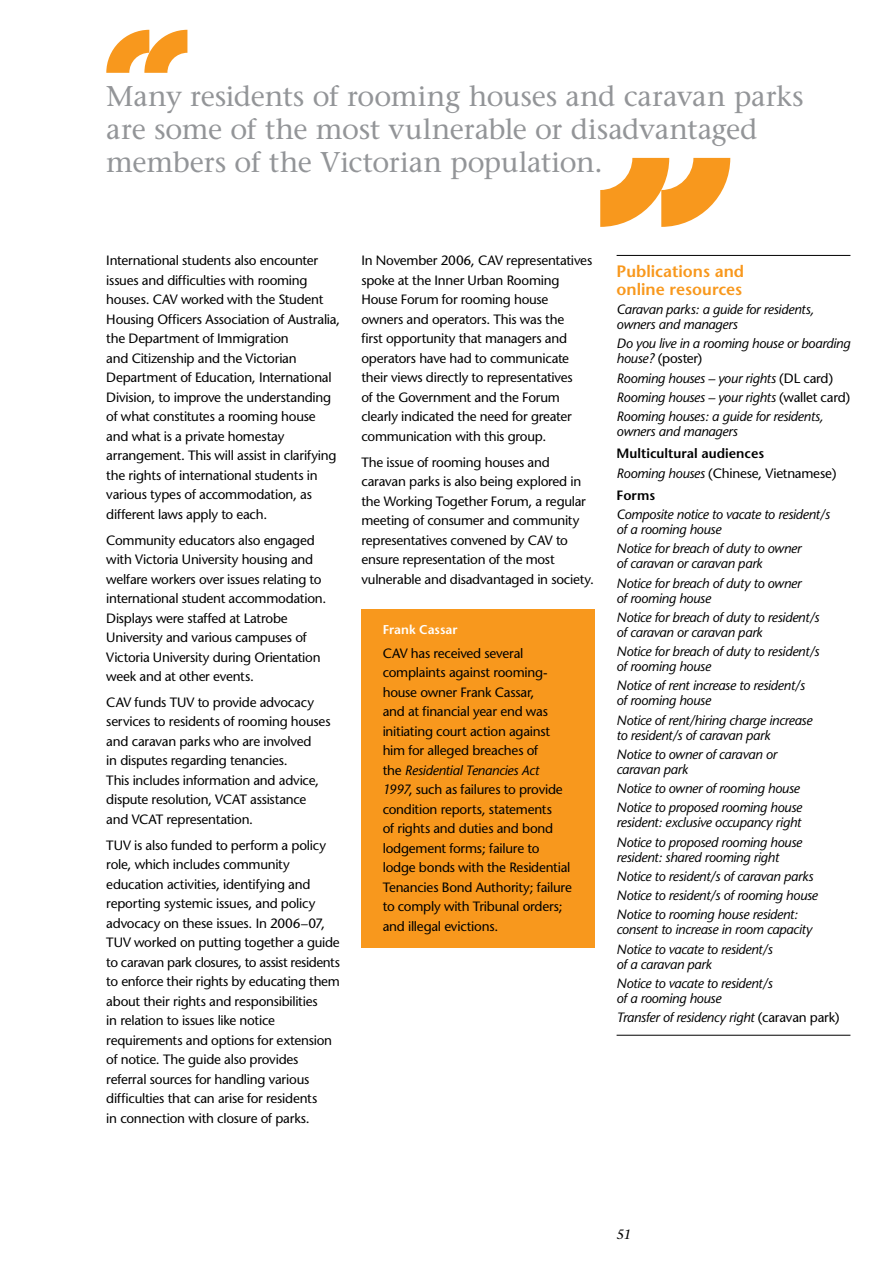
<style>
.page{position:relative;width:893px;height:1263px;background:#fff}
.page>*{position:absolute;margin:0;border:0;box-sizing:border-box;transform-origin:0 0}
.t1{font:28.5px/33px "Stone Serif";letter-spacing:-.01em;color:#939598}
.t2{font:600 16.5px/18px "Stone Sans";color:#f8981d}
.t3{font:13.5px/19.5px "Stone Sans";letter-spacing:-.02em;color:#000}
.t4{font:italic 13.5px/15px "Stone Sans";letter-spacing:-.02em;color:#000}
.t5{font:600 13.5px/22.2px "Stone Sans";color:#000}
.t6{font:italic 13.5px "Stone Serif";color:#000}
.t7{font:600 12.75px "Stone Sans";color:#fff}
.s1{font-style:italic}
.s2{font-style:normal}
.s3{font-weight:400;font-style:italic}
.s4{font-weight:600}
</style>
<div class="page">
<div style="left:361px;top:610px;width:234px;height:338px;background:#f8981d"></div>
<hr style="left:617px;top:255px;width:233px;height:1px;background:#000">
<hr style="left:617px;top:1035px;width:233px;height:1px;background:#000">
<svg style="left:106px;top:30px;width:81px;height:43px"></svg>
<svg style="left:600px;top:158px;width:130px;height:69px"></svg>
<p class="t1" style="left:106px;top:80px;width:699px">Many residents of rooming houses and caravan parks are some of the most vulnerable or disadvantaged members of the Victorian population.</p>
<p class="t3" style="left:106px;top:251px;width:235px">International students also encounter issues and difficulties with rooming houses. CAV worked with the Student Housing Officers Association of Australia, the Department of Immigration<br>and Citizenship and the Victorian Department of Education, International Division, to improve the understanding of what constitutes a rooming house and what is a private homestay arrangement. This will assist in clarifying the rights of international students in various types of accommodation, as different laws apply to each.</p>
<p class="t3" style="left:106px;top:530px;width:222px">Community educators also engaged with Victoria University housing and welfare workers over issues relating to international student accommodation.<br>Displays were staffed at Latrobe University and various campuses of Victoria University during Orientation week and at other events.</p>
<p class="t3" style="left:106px;top:692px;width:226px">CAV funds TUV to provide advocacy services to residents of rooming houses and caravan parks who are involved<br>in disputes regarding tenancies.<br>This includes information and advice, dispute resolution, VCAT assistance and VCAT representation.</p>
<p class="t3" style="left:106px;top:835px;width:235px">TUV is also funded to perform a policy role, which includes community education activities, identifying and reporting systemic issues, and policy advocacy on these issues. In 2006–07, TUV worked on putting together a guide to caravan park closures, to assist residents to enforce their rights by educating them about their rights and responsibilities<br>in relation to issues like notice requirements and options for extension of notice. The guide also provides referral sources for handling various difficulties that can arise for residents<br>in connection with closure of parks.</p>
<p class="t3" style="left:361px;top:251px;width:232px">In November 2006, CAV representatives spoke at the Inner Urban Rooming House Forum for rooming house owners and operators. This was the<br>first opportunity that managers and operators have had to communicate their views directly to representatives<br>of the Government and the Forum clearly indicated the need for greater communication with this group.</p>
<p class="t3" style="left:361px;top:452px;width:234px">The issue of rooming houses and caravan parks is also being explored in the Working Together Forum, a regular meeting of consumer and community representatives convened by CAV to ensure representation of the most vulnerable and disadvantaged in society.</p>
<p class="t7" style="left:383px;top:622px;width:76px">Frank Cassar</p>
<p class="t3" style="left:383px;top:643px;width:191px">CAV has received several complaints against rooming&shy;house owner Frank Cassar,<br>and at financial year end was initiating court action against him for alleged breaches of<br>the <span class="s1">Residential Tenancies Act<br>1997</span>, such as failures to provide condition reports, statements<br>of rights and duties and bond lodgement forms; failure to lodge bonds with the Residential<br>Tenancies Bond Authority; failure to comply with Tribunal orders; and illegal evictions.</p>
<p class="t2" style="left:617px;top:262px;width:129px">Publications and online resources</p>
<p class="t4" style="left:617px;top:302px;width:199px">Caravan parks: a guide for residents, owners and managers</p>
<p class="t4" style="left:617px;top:336px;width:235px">Do you live in a rooming house or boarding house? <span class="s2">(poster)</span></p>
<p class="t4" style="left:617px;top:368px;width:235px;line-height:19.2px">Rooming houses – your rights <span class="s2">(DL card)<br></span>Rooming houses – your rights <span class="s2">(wallet card)<br></span>Rooming houses: a guide for residents,</p>
<p class="t5" style="left:617px;top:420px;width:149px"><span class="s3">owners and managers<br></span>Multicultural audiences</p>
<p class="t3" style="left:617px;top:462px;width:221px;line-height:22.2px"><span class="s1">Rooming houses</span> (Chinese, Vietnamese)<br><span class="s4">Forms</span></p>
<p class="t4" style="left:617px;top:507px;width:215px">Composite notice to vacate to resident/s of a rooming house</p>
<p class="t4" style="left:617px;top:541px;width:186px">Notice for breach of duty to owner of caravan or caravan park</p>
<p class="t4" style="left:617px;top:575px;width:186px">Notice for breach of duty to owner of rooming house</p>
<p class="t4" style="left:617px;top:610px;width:204px">Notice for breach of duty to resident/s of caravan or caravan park</p>
<p class="t4" style="left:617px;top:644px;width:204px">Notice for breach of duty to resident/s of rooming house</p>
<p class="t4" style="left:617px;top:678px;width:190px">Notice of rent increase to resident/s of rooming house</p>
<p class="t4" style="left:617px;top:712px;width:197px">Notice of rent/hiring charge increase to resident/s of caravan park</p>
<p class="t4" style="left:617px;top:747px;width:162px">Notice to owner of caravan or caravan park</p>
<p class="t4" style="left:617px;top:779px;width:187px;line-height:19.2px">Notice to owner of rooming house<br>Notice to proposed rooming house</p>
<p class="t4" style="left:617px;top:813px;width:187px;line-height:19.2px">resident: exclusive occupancy right<br>Notice to proposed rooming house</p>
<p class="t4" style="left:617px;top:847px;width:203px;line-height:19.2px">resident: shared rooming right<br>Notice to resident/s of caravan parks Notice to resident/s of rooming house Notice to rooming house resident:</p>
<p class="t4" style="left:617px;top:920px;width:197px;line-height:19.2px">consent to increase in room capacity<br>Notice to vacate to resident/s</p>
<p class="t4" style="left:617px;top:954px;width:158px;line-height:19.2px">of a caravan park<br>Notice to vacate to resident/s</p>
<p class="t4" style="left:617px;top:989px;width:225px;line-height:19.2px">of a rooming house<br>Transfer of residency right <span class="s2">(caravan park)</span></p>
<p class="t6" style="left:617px;top:1226px;width:16px">51</p>
</div>
